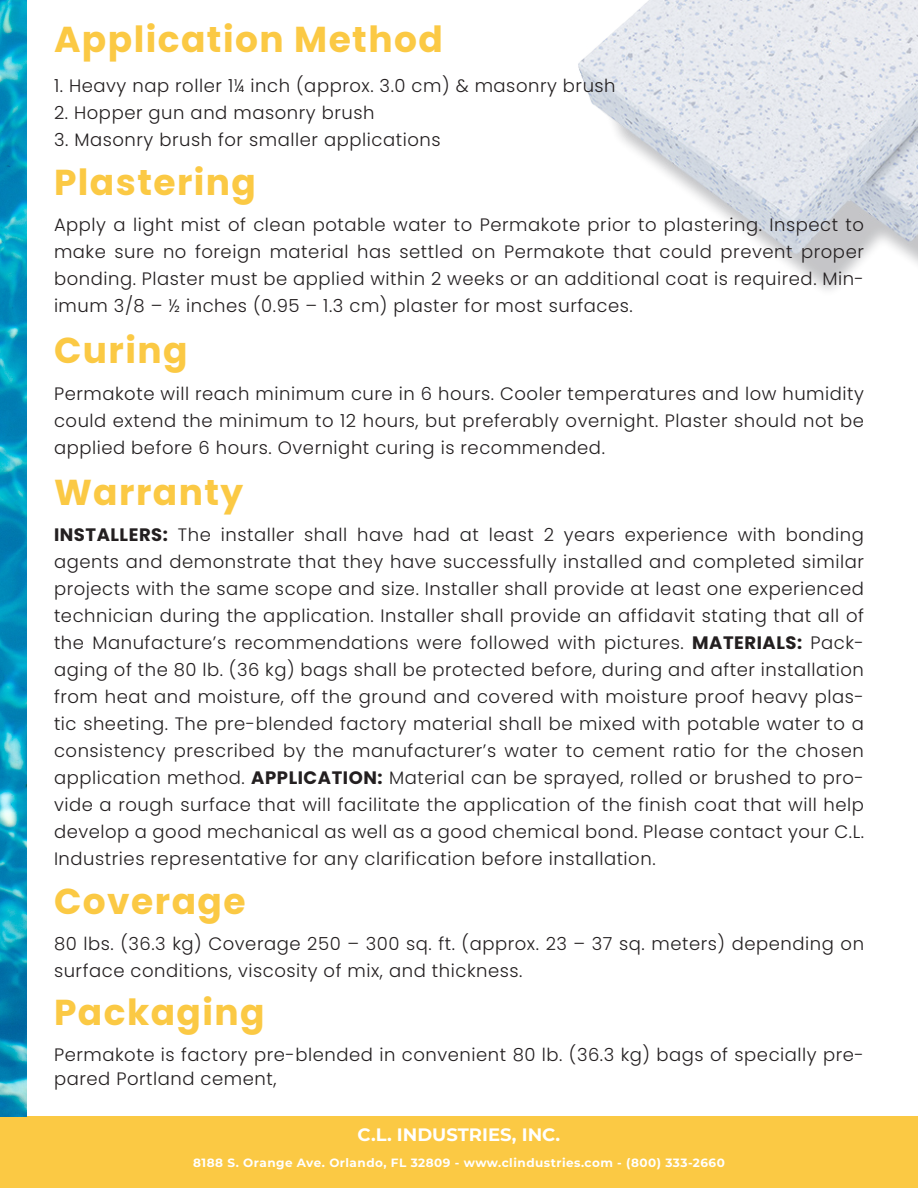
<style>
.page{position:relative;width:918px;height:1188px;background:#fff}
.page>*{position:absolute;margin:0;border:0;box-sizing:border-box;transform-origin:0 0}
.t1{font:700 36px "Poppins";letter-spacing:.04em;color:#fbc944}
.t2{font:300 18px/27px "Poppins";letter-spacing:.03em;color:#231f20;text-align:justify}
.t3{font:700 18px "Montserrat";color:#fff}
.t4{font:700 12px "Montserrat";letter-spacing:.04em;color:#fff}
.s1{font-weight:700}
</style>
<div class="page">
<img style="left:578px;top:0;width:340px;height:290px">
<div style="left:0;top:1117px;width:918px;height:71px;background:#fbc944"></div>
<img style="left:0;top:0;width:27px;height:1117px">
<p class="t1" style="left:54px;top:18px;width:390px">Application Method</p>
<p class="t2" style="left:54px;top:72px;width:563px">1. Heavy nap roller 1¼ inch (approx. 3.0 cm) &amp; masonry brush</p>
<p class="t2" style="left:54px;top:99px;width:322px">2. Hopper gun and masonry brush</p>
<p class="t2" style="left:54px;top:126px;width:388px">3. Masonry brush for smaller applications</p>
<p class="t1" style="left:54px;top:161px;width:204px">Plastering</p>
<p class="t2" style="left:54px;top:212px;width:812px">Apply a light mist of clean potable water to Permakote prior to plastering. Inspect to make sure no foreign material has settled on Permakote that could prevent proper bonding. Plaster must be applied within 2 weeks or an additional coat is required. Min&shy;imum 3/8 – ½ inches (0.95 – 1.3 cm) plaster for most surfaces.</p>
<p class="t1" style="left:54px;top:330px;width:135px">Curing</p>
<p class="t2" style="left:54px;top:380px;width:812px">Permakote will reach minimum cure in 6 hours. Cooler temperatures and low humidity could extend the minimum to 12 hours, but preferably overnight. Plaster should not be applied before 6 hours. Overnight curing is recommended.</p>
<p class="t1" style="left:54px;top:471px;width:191px">Warranty</p>
<p class="t2" style="left:54px;top:521px;width:812px"><span class="s1">INSTALLERS:</span> The installer shall have had at least 2 years experience with bonding agents and demonstrate that they have successfully installed and completed similar projects with the same scope and size. Installer shall provide at least one experienced technician during the application. Installer shall provide an affidavit stating that all of the Manufacture’s recommendations were followed with pictures. <span class="s1">MATERIALS:</span> Pack&shy;aging of the 80 lb. (36 kg) bags shall be protected before, during and after installation from heat and moisture, off the ground and covered with moisture proof heavy plas&shy;tic sheeting. The pre-blended factory material shall be mixed with potable water to a consistency prescribed by the manufacturer’s water to cement ratio for the chosen application method. <span class="s1">APPLICATION:</span> Material can be sprayed, rolled or brushed to pro&shy;vide a rough surface that will facilitate the application of the finish coat that will help develop a good mechanical as well as a good chemical bond. Please contact your C.L.<br>Industries representative for any clarification before installation.</p>
<p class="t1" style="left:54px;top:880px;width:193px">Coverage</p>
<p class="t2" style="left:54px;top:931px;width:812px">80 lbs. (36.3 kg) Coverage 250 – 300 sq. ft. (approx. 23 – 37 sq. meters) depending on surface conditions, viscosity of mix, and thickness.</p>
<p class="t1" style="left:54px;top:991px;width:212px">Packaging</p>
<p class="t2" style="left:54px;top:1043px;width:811px;line-height:24px">Permakote is factory pre-blended in convenient 80 lb. (36.3 kg) bags of specially pre&shy;pared Portland cement,</p>
<p class="t3" style="left:358px;top:1121px;width:204px">C.L. INDUSTRIES, INC.</p>
<p class="t4" style="left:193px;top:1154px;width:533px">8188 S. Orange Ave. Orlando, FL 32809 - www.clindustries.com - (800) 333-2660</p>
</div>
